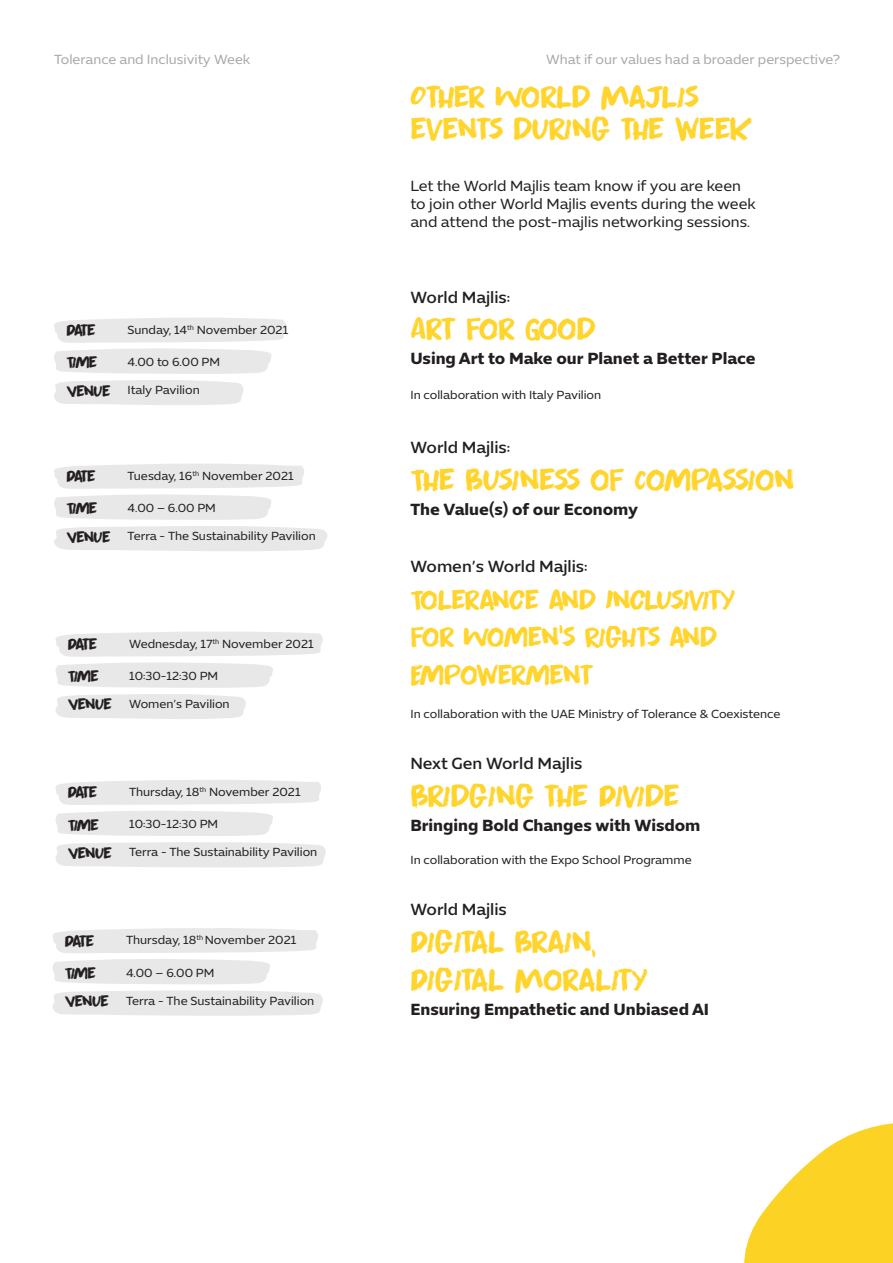
<style>
.page{position:relative;width:893px;height:1263px;background:#fff}
.page>*{position:absolute;margin:0;border:0;box-sizing:border-box;transform-origin:0 0}
.Subtitle{font:31.5px/31.8px "Apex Brush DEMO";letter-spacing:-.05em;color:#ffd42c}
.Subtitle-2{font:31.5px "Apex Brush DEMO";letter-spacing:-.03em;color:#ffd42c}
.Subtitle-3{font:31.5px "Apex Brush DEMO";letter-spacing:-.02em;color:#ffd42c}
.Subtitle-4{font:28.5px/37.8px "Apex Brush DEMO";letter-spacing:-.06em;color:#ffd42c}
.Subtitle-5{font:700 16.5px "Expo Sans Std";color:#231f20}
.Subtitle-6{font:500 16.5px "Expo Sans Std";color:#231f20}
.t1{font:16.5px "Apex Brush DEMO";letter-spacing:-.085em;color:#231f20}
.Intro{font:15px/18px "Expo Sans Std";color:#231f20}
.t2{font:13.5px "Expo Sans Std";color:#a8a9ad}
.Intro-2{font:12px "Expo Sans Std";color:#231f20}
</style>
<div class="page">
<svg style="left:744px;top:1123px;width:149px;height:140px"></svg>
<svg style="left:55px;top:780px;width:271px;height:88px"></svg>
<svg style="left:52px;top:928px;width:271px;height:88px"></svg>
<svg style="left:55px;top:631px;width:268px;height:88px"></svg>
<svg style="left:54px;top:318px;width:232px;height:87px"></svg>
<svg style="left:54px;top:464px;width:273px;height:87px"></svg>
<p class="t2" style="left:54px;top:52px;width:198px">Tolerance and Inclusivity Week</p>
<p class="t2" style="left:546px;top:52px;width:295px">What if our values had a broader perspective?</p>
<p class="Subtitle" style="left:410px;top:81px;width:343px">OTHER WORLD MAJLIS<br>EVENTS DURING THE WEEK</p>
<p class="t1" style="left:66px;top:320px;width:31px">DATE</p>
<p class="t1" style="left:66px;top:352px;width:33px">TIME</p>
<p class="Intro-2" style="left:128px;top:355px;width:94px">4.00 to 6.00 PM</p>
<p class="t1" style="left:66px;top:381px;width:46px">VENUE</p>
<p class="Intro-2" style="left:128px;top:383px;width:74px">Italy Pavilion</p>
<p class="Intro-2" style="left:128px;top:323px;width:162px">Sunday, 14<sup>th</sup> November 2021</p>
<p class="t1" style="left:66px;top:466px;width:31px">DATE</p>
<p class="t1" style="left:66px;top:498px;width:33px">TIME</p>
<p class="Intro-2" style="left:128px;top:501px;width:90px">4.00 – 6.00 PM</p>
<p class="t1" style="left:66px;top:527px;width:46px">VENUE</p>
<p class="Intro-2" style="left:128px;top:529px;width:190px">Terra - The Sustainability Pavilion</p>
<p class="Intro-2" style="left:128px;top:469px;width:168px">Tuesday, 16<sup>th</sup> November 2021</p>
<p class="t1" style="left:68px;top:634px;width:31px">DATE</p>
<p class="t1" style="left:68px;top:666px;width:33px">TIME</p>
<p class="Intro-2" style="left:129px;top:669px;width:91px">10:30-12:30 PM</p>
<p class="t1" style="left:68px;top:694px;width:46px">VENUE</p>
<p class="Intro-2" style="left:129px;top:697px;width:102px">Women’s Pavilion</p>
<p class="Intro-2" style="left:129px;top:637px;width:186px">Wednesday, 17<sup>th</sup> November 2021</p>
<p class="t1" style="left:68px;top:782px;width:31px">DATE</p>
<p class="t1" style="left:68px;top:815px;width:33px">TIME</p>
<p class="Intro-2" style="left:129px;top:817px;width:91px">10:30-12:30 PM</p>
<p class="t1" style="left:68px;top:843px;width:46px">VENUE</p>
<p class="Intro-2" style="left:129px;top:845px;width:190px">Terra - The Sustainability Pavilion</p>
<p class="Intro-2" style="left:129px;top:785px;width:173px">Thursday, 18<sup>th</sup> November 2021</p>
<p class="t1" style="left:65px;top:931px;width:31px">DATE</p>
<p class="t1" style="left:65px;top:963px;width:33px">TIME</p>
<p class="Intro-2" style="left:126px;top:965px;width:90px">4.00 – 6.00 PM</p>
<p class="t1" style="left:65px;top:991px;width:46px">VENUE</p>
<p class="Intro-2" style="left:126px;top:993px;width:190px">Terra - The Sustainability Pavilion</p>
<p class="Intro-2" style="left:126px;top:933px;width:172px">Thursday, 18<sup>th</sup> November 2021</p>
<p class="Intro" style="left:410px;top:177px;width:347px">Let the World Majlis team know if you are keen to join other World Majlis events during the week and attend the post-majlis networking sessions.</p>
<p class="Subtitle-6" style="left:410px;top:287px;width:101px">World Majlis:</p>
<p class="Subtitle-3" style="left:410px;top:310px;width:187px">ART FOR GOOD</p>
<p class="Subtitle-5" style="left:410px;top:348px;width:347px">Using Art to Make our Planet a Better Place</p>
<p class="Intro-2" style="left:410px;top:388px;width:192px">In collaboration with Italy Pavilion</p>
<p class="Subtitle-6" style="left:410px;top:437px;width:101px">World Majlis:</p>
<p class="Subtitle" style="left:410px;top:463px;width:385px">THE BUSINESS OF COMPASSION</p>
<p class="Subtitle-5" style="left:410px;top:499px;width:229px">The Value(s) of our Economy</p>
<p class="Subtitle-6" style="left:410px;top:556px;width:179px">Women’s World Majlis:</p>
<p class="Subtitle-4" style="left:410px;top:580px;width:326px">TOLERANCE AND INCLUSIVITY<br>FOR WOMEN'S RIGHTS AND<br>EMPOWERMENT</p>
<p class="Intro-2" style="left:410px;top:707px;width:372px">In collaboration with the UAE Ministry of Tolerance &amp; Coexistence</p>
<p class="Subtitle-6" style="left:410px;top:754px;width:174px">Next Gen World Majlis</p>
<p class="Subtitle" style="left:410px;top:780px;width:271px">BRIDGING THE DIVIDE</p>
<p class="Subtitle-5" style="left:410px;top:815px;width:292px">Bringing Bold Changes with Wisdom</p>
<p class="Intro-2" style="left:410px;top:853px;width:283px">In collaboration with the Expo School Programme</p>
<p class="Subtitle-6" style="left:410px;top:899px;width:98px">World Majlis</p>
<p class="Subtitle" style="left:410px;top:925px;width:188px">DIGITAL BRAIN,</p>
<p class="Subtitle-2" style="left:410px;top:960px;width:239px">DIGITAL MORALITY</p>
<p class="Subtitle-5" style="left:410px;top:999px;width:300px">Ensuring Empathetic and Unbiased AI</p>
</div>
